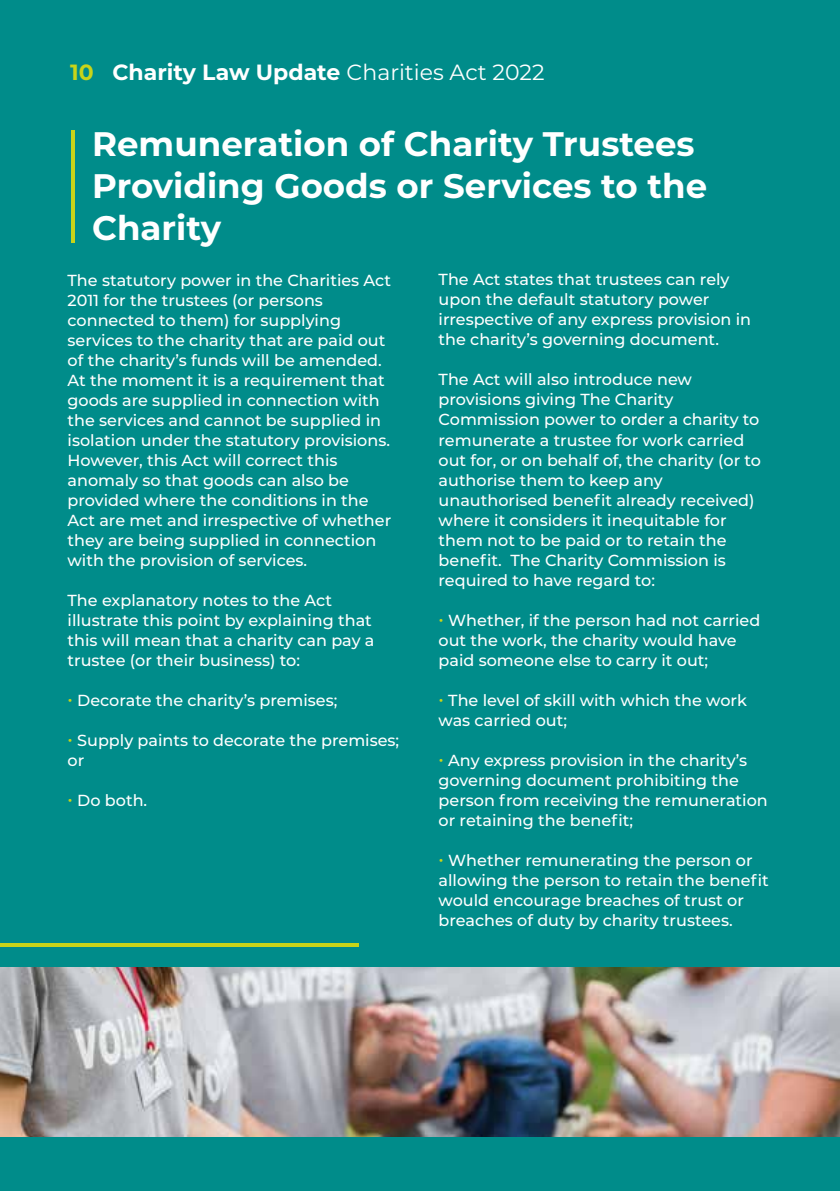
<style>
.page{position:relative;width:840px;height:1191px;background:#fff}
.page>*{position:absolute;margin:0;border:0;box-sizing:border-box;transform-origin:0 0}
.t1{font:700 34px/42px "Montserrat";color:#fff}
.t2{font:700 22px "Montserrat";color:#fff}
.t3{font:500 16px/20px "Montserrat";color:#fff}
.s1{color:#c8d419}
.s2{font-weight:400}
</style>
<div class="page">
<div style="left:0;top:0;width:839px;height:1191px;background:#008c8a"></div>
<hr style="left:71px;top:131px;width:4px;height:112px;background:#c8d419">
<img style="left:0;top:967px;width:839px;height:169px">
<hr style="left:0;top:943px;width:358px;height:4px;background:#c8d419">
<h2 class="t2" style="left:70px;top:57px;width:475px"><span class="s1">10</span> Charity Law Update <span class="s2">Charities Act 2022</span></h2>
<h1 class="t1" style="left:92px;top:121px;width:616px">Remuneration of Charity Trustees<br>Providing Goods or Services to the<br>Charity</h1>
<p class="t3" style="left:67px;top:269px;width:325px">The statutory power in the Charities Act 2011 for the trustees (or persons connected to them) for supplying services to the charity that are paid out of the charity’s funds will be amended.<br>At the moment it is a requirement that goods are supplied in connection with the services and cannot be supplied in isolation under the statutory provisions.<br>However, this Act will correct this anomaly so that goods can also be provided where the conditions in the Act are met and irrespective of whether they are being supplied in connection with the provision of services.</p>
<p class="t3" style="left:67px;top:589px;width:308px">The explanatory notes to the Act illustrate this point by explaining that this will mean that a charity can pay a trustee (or their business) to:</p>
<p class="t3" style="left:67px;top:689px;width:271px"><span class="s1">•</span> Decorate the charity’s premises;</p>
<p class="t3" style="left:67px;top:729px;width:333px"><span class="s1">•</span> Supply paints to decorate the premises; or</p>
<p class="t3" style="left:67px;top:789px;width:81px"><span class="s1">•</span> Do both.</p>
<p class="t3" style="left:438px;top:269px;width:314px">The Act states that trustees can rely upon the default statutory power irrespective of any express provision in the charity’s governing document.</p>
<p class="t3" style="left:438px;top:369px;width:324px">The Act will also introduce new provisions giving The Charity Commission power to order a charity to remunerate a trustee for work carried out for, or on behalf of, the charity (or to authorise them to keep any unauthorised benefit already received) where it considers it inequitable for them not to be paid or to retain the benefit. The Charity Commission is required to have regard to:</p>
<p class="t3" style="left:438px;top:609px;width:323px"><span class="s1">•</span> Whether, if the person had not carried out the work, the charity would have paid someone else to carry it out;</p>
<p class="t3" style="left:438px;top:689px;width:309px"><span class="s1">•</span> The level of skill with which the work was carried out;</p>
<p class="t3" style="left:438px;top:749px;width:330px"><span class="s1">•</span> Any express provision in the charity’s governing document prohibiting the person from receiving the remuneration or retaining the benefit;</p>
<p class="t3" style="left:438px;top:849px;width:331px"><span class="s1">•</span> Whether remunerating the person or allowing the person to retain the benefit would encourage breaches of trust or breaches of duty by charity trustees.</p>
</div>
